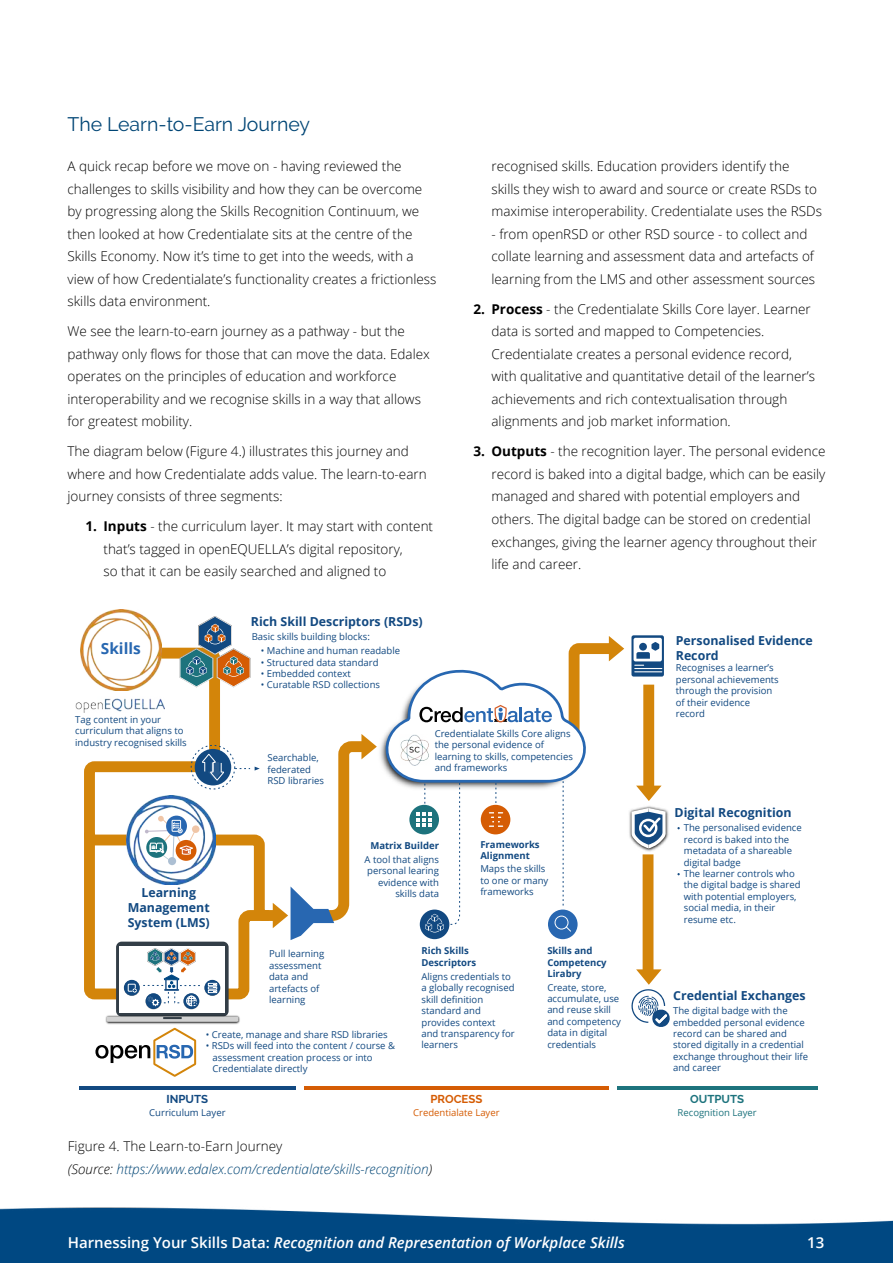
<style>
.page{position:relative;width:893px;height:1263px;background:#fff}
.page>*{position:absolute;margin:0;border:0;box-sizing:border-box;transform-origin:0 0}
.t1{font:19.5px "Raleway";color:#004575}
.t2{font:700 15.45px "Open Sans";color:#2767b1}
.t3{font:italic 600 15px "Open Sans";color:#fff}
.t4{font:600 15px "Open Sans";color:#fff}
.t5{font:300 13.5px/22.5px "Open Sans";color:#000}
.t6{font:italic 300 13.5px/22.5px "Open Sans";color:#004575}
.t7{font:700 12.45px/14.9px "Open Sans";color:#124981}
.t8{font:700 11.4px "Raleway";color:#d55c04}
.t9{font:700 11.4px "Raleway";color:#1d737d}
.t10{font:700 11.4px "Raleway";color:#124981}
.t11{font:9.6px/11.4px "Open Sans";color:#124981}
.t12{font:700 9.6px/11.4px "Open Sans";color:#124981}
.t13{font:9.6px "Open Sans";color:#d55c04}
.t14{font:9.6px "Open Sans";color:#1d737d}
.s1{font-weight:700}
.s2{font-style:normal;color:#000}
.s3{color:#000}
.s4{font-style:normal}
</style>
<div class="page">
<img style="left:0;top:1207px;width:893px;height:56px">
<div style="left:643px;top:685px;width:11px;height:107px;background:#d3850a"></div>
<div style="left:643px;top:854px;width:10px;height:122px;background:#d3850a"></div>
<hr style="left:79px;top:1086px;width:217px;height:4px;background:#124981">
<hr style="left:304px;top:1086px;width:305px;height:4px;background:#d55c04">
<hr style="left:617px;top:1086px;width:200px;height:4px;background:#1d737d">
<img style="left:98px;top:609px;width:46px;height:7px">
<svg style="left:631px;top:635px;width:33px;height:41px"></svg>
<div style="left:634px;top:638px;width:28px;height:23px;background:#fff;border-radius:2px"></div>
<svg style="left:634px;top:665px;width:28px;height:7px"></svg>
<svg style="left:636px;top:642px;width:23px;height:17px"></svg>
<svg style="left:96px;top:1055px;width:100px;height:22px"></svg>
<svg style="left:631px;top:969px;width:39px;height:58px"></svg>
<img style="left:629px;top:776px;width:51px;height:106px">
<svg style="left:631px;top:808px;width:35px;height:40px"></svg>
<img style="left:75px;top:702px;width:4px;height:8px">
<img style="left:95px;top:1007px;width:145px;height:48px">
<div style="left:106px;top:1016px;width:132px;height:6px;background:#d2d2d2;border-radius:2px"></div>
<div style="left:120px;top:946px;width:105px;height:66px;background:#fff"></div>
<svg style="left:163px;top:1017px;width:19px;height:2px"></svg>
<svg style="left:146px;top:993px;width:15px;height:16px"></svg>
<svg style="left:183px;top:993px;width:16px;height:16px"></svg>
<svg style="left:79px;top:616px;width:545px;height:391px"></svg>
<h1 class="t1" style="left:68px;top:116px;width:244px">The Learn-to-Earn Journey</h1>
<p class="t5" style="left:68px;top:155px;width:370px">A quick recap before we move on - having reviewed the challenges to skills visibility and how they can be overcome by progressing along the Skills Recognition Continuum, we then looked at how Credentialate sits at the centre of the Skills Economy. Now it’s time to get into the weeds, with a view of how Credentialate’s functionality creates a frictionless skills data environment.</p>
<p class="t5" style="left:68px;top:320px;width:364px">We see the learn-to-earn journey as a pathway - but the pathway only 昀氀ows for those that can move the data. Edalex operates on the principles of education and workforce interoperability and we recognise skills in a way that allows for greatest mobility.</p>
<p class="t5" style="left:68px;top:440px;width:361px">The diagram below (Figure 4.) illustrates this journey and where and how Credentialate adds value. The learn-to-earn journey consists of three segments:</p>
<p class="t5" style="left:103px;top:515px;width:331px;text-indent:-18px"><span class="s1">1. Inputs</span> - the curriculum layer. It may start with content that’s tagged in openEQUELLA’s digital repository,<br>so that it can be easily searched and aligned to</p>
<p class="t5" style="left:491px;top:155px;width:332px">recognised skills. Education providers identify the<br>skills they wish to award and source or create RSDs to maximise interoperability. Credentialate uses the RSDs</p>
<p class="t5" style="left:491px;top:222px;width:325px">- from openRSD or other RSD source - to collect and collate learning and assessment data and artefacts of learning from the LMS and other assessment sources</p>
<p class="t5" style="left:491px;top:297px;width:325px;text-indent:-18px"><span class="s1">2. Process</span> - the Credentialate Skills Core layer. Learner data is sorted and mapped to Competencies.<br>Credentialate creates a personal evidence record, with qualitative and quantitative detail of the learner’s achievements and rich contextualisation through alignments and job market information.</p>
<p class="t5" style="left:491px;top:440px;width:335px;text-indent:-18px"><span class="s1">3. Outputs</span> - the recognition layer. The personal evidence record is baked into a digital badge, which can be easily managed and shared with potential employers and others. The digital badge can be stored on credential exchanges, giving the learner agency throughout their life and career.</p>
<p class="t2" style="left:101px;top:642px;width:41px">Skills</p>
<p class="t11" style="left:75px;top:715px;width:113px">Tag content in your curriculum that aligns to industry recognised skills</p>
<p class="t7" style="left:128px;top:886px;width:84px;text-align:center">Learning<br>Management<br>System (LMS)</p>
<p class="t7" style="left:251px;top:615px;width:173px">Rich Skill Descriptors (RSDs)</p>
<p class="t11" style="left:261px;top:630px;width:141px;line-height:14.2px;text-indent:-9px">Basic skills building blocks:<br>ï Machine and human readable</p>
<p class="t11" style="left:261px;top:657px;width:121px">ï Structured data standard ï Embedded context<br>ï Curatable RSD collections</p>
<p class="t11" style="left:267px;top:753px;width:58px">Searchable, federated<br>RSD libraries</p>
<p class="t11" style="left:435px;top:729px;width:140px">Credentialate Skills Core aligns the personal evidence of learning to skills, competencies and frameworks</p>
<p class="t12" style="left:370px;top:841px;width:70px">Matrix Builder</p>
<p class="t11" style="left:365px;top:855px;width:76px;text-align:right">A tool that aligns personal learing evidence with skills data</p>
<p class="t12" style="left:480px;top:840px;width:61px">Frameworks<br>Alignment</p>
<p class="t11" style="left:480px;top:864px;width:69px">Maps the skills to one or many frameworks</p>
<p class="t11" style="left:269px;top:949px;width:57px">Pull learning assessment data and artefacts of learning</p>
<p class="t11" style="left:206px;top:1030px;width:183px">ï Create, manage and share RSD libraries</p>
<p class="t11" style="left:206px;top:1041px;width:191px">ï RSDs will feed into the content / course &amp;</p>
<p class="t11" style="left:213px;top:1052px;width:162px">assessment creation process or into</p>
<p class="t11" style="left:213px;top:1064px;width:96px">Credentialate directly</p>
<p class="t10" style="left:167px;top:1092px;width:43px">INPUTS</p>
<p class="t11" style="left:149px;top:1107px;width:78px">Curriculum Layer</p>
<p class="t12" style="left:421px;top:946px;width:56px">Rich Skills<br>Descriptors</p>
<p class="t11" style="left:421px;top:971px;width:95px">Aligns credentials to a globally recognised skill definition standard and provides context and transparency for learners</p>
<p class="t8" style="left:430px;top:1092px;width:53px">PROCESS</p>
<p class="t13" style="left:413px;top:1108px;width:88px">Credentialate Layer</p>
<p class="t6" style="left:68px;top:1136px;width:366px"><span class="s2">Figure 4. The Learn-to-Earn Journey<br></span><span class="s3">(Source:</span> https://www.edalex.com/credentialate/skills-recognition<span class="s3">)</span></p>
<p class="t12" style="left:547px;top:946px;width:61px">Skills and<br>Competency<br>Lirabry</p>
<p class="t11" style="left:547px;top:982px;width:75px">Create, store, accumulate, use and reuse skill and competency data in digital credentials</p>
<p class="t7" style="left:676px;top:635px;width:139px">Personalised Evidence<br>Record</p>
<p class="t11" style="left:676px;top:663px;width:104px">Recognises a learnerís personal achievements through the provision of their evidence record</p>
<p class="t7" style="left:675px;top:807px;width:119px">Digital Recognition</p>
<p class="t11" style="left:684px;top:823px;width:119px">The personalised evidence record is baked into the metadata of a shareable digital badge<br>The learner controls who the digital badge is shared with potential employers, social media, in their resume etc.</p>
<p class="t7" style="left:673px;top:989px;width:134px">Credential Exchanges</p>
<p class="t11" style="left:673px;top:1006px;width:136px">The digital badge with the embedded personal evidence record can be shared and stored digitally in a credential exchange throughout their life and career</p>
<p class="t9" style="left:690px;top:1092px;width:55px">OUTPUTS</p>
<p class="t14" style="left:678px;top:1108px;width:81px">Recognition Layer</p>
<p class="t3" style="left:68px;top:1236px;width:558px"><span class="s4">Harnessing Your Skills Data:</span> Recognition and Representation of Workplace Skills</p>
<p class="t4" style="left:807px;top:1234px;width:19px">13</p>
</div>
